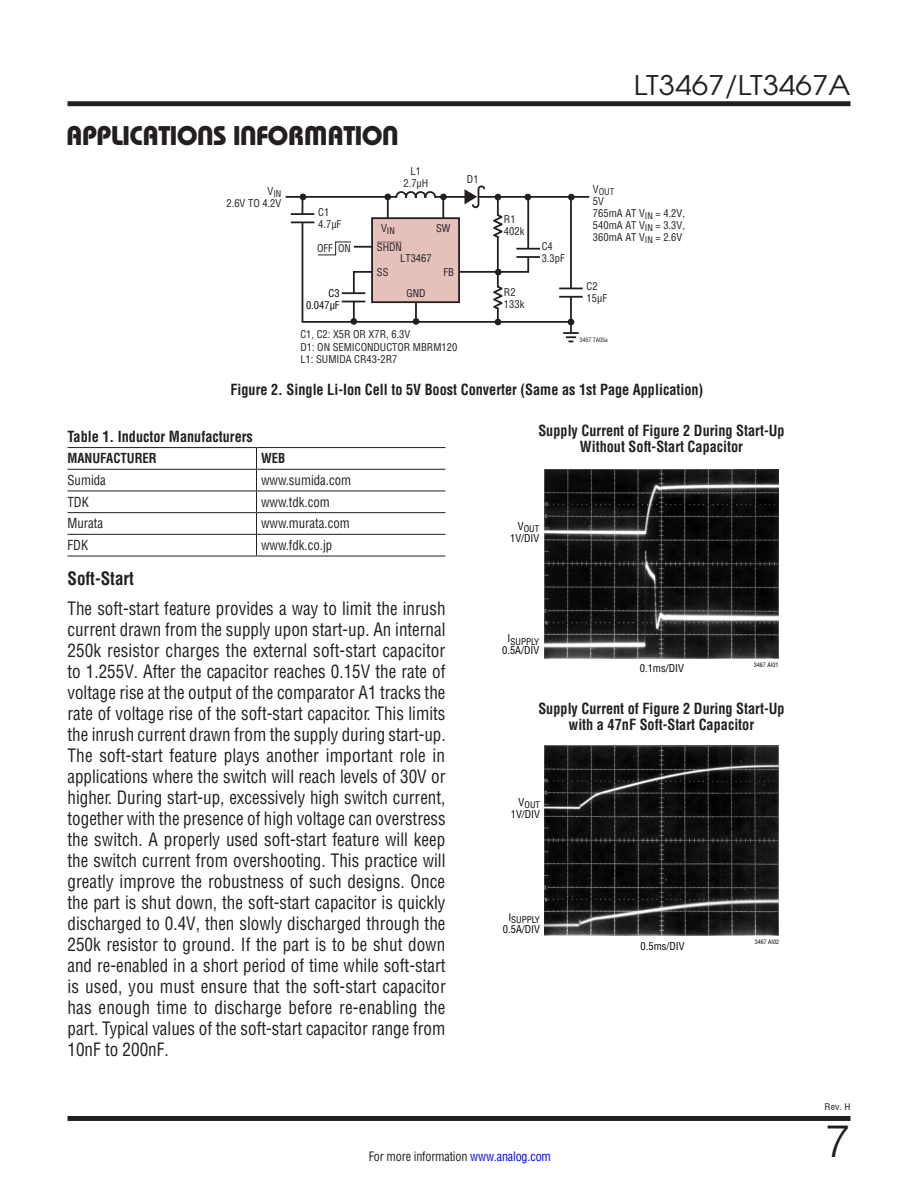
<style>
.page{position:relative;width:918px;height:1188px;background:#fff}
.page>*{position:absolute;margin:0;border:0;box-sizing:border-box;transform-origin:0 0}
.t1{font:300 45px "Linear Helvetica";color:#231f20}
.t2{font:27px "Linear Bauhaus";letter-spacing:-.02em;color:#231f20}
.t3{font:27px "Linear Avant Garde";color:#231f20;scale:1.1 1}
.t4{font:18px/21px "Linear Helv Cond";color:#231f20;text-align:justify;scale:.95 1}
.t5{font:700 18px "Linear Helv Cond";color:#231f20;scale:.95 1}
.t6{font:700 15px/16.5px "Linear Helv Cond";color:#231f20;text-align:center;scale:.95 1}
.t7{font:13.5px "Linear Helv Cond";color:#231f20;scale:.95 1}
.t8{font:700 13.5px "Linear Helv Cond";color:#231f20;scale:.95 1}
.t9{font:12.75px "Linear Helv Cond";letter-spacing:-.015em;color:#231f20;scale:.95 1}
.t10{font:10.5px/12px "Linear Helv Cond";color:#231f20}
.t11{font:10.5px/12px "Linear Helv Cond";color:#000;text-align:right}
.t12{font:10.5px "Linear Helv Cond Ovr";color:#231f20}
.t13{font:9px "Linear Helv Cond";color:#000}
.t14{font:9px "Linear Helv Cond";color:#231f20}
.t15{font:9px "Linear Helv Cond";color:#231f20;scale:1.1 1}
.t16{font:6px "Linear Helv Cond";color:#000}
.t17{font:6px "Linear Helv Cond";color:#231f20}
.s1{color:#00f}
</style>
<div class="page">
<div style="left:68px;top:1116px;width:782px;height:5px;background:#231f20"></div>
<div style="left:68px;top:101px;width:782px;height:5px;background:#231f20"></div>
<hr style="left:570px;top:197px;width:2px;height:139px;background:#231f20">
<hr style="left:286px;top:196px;width:303px;height:2px;background:#231f20">
<hr style="left:291px;top:213px;width:23px;height:2px;background:#231f20">
<hr style="left:291px;top:221px;width:23px;height:2px;background:#231f20">
<hr style="left:569px;top:333px;width:4px;height:10px;background:#b4b3b3">
<svg style="left:563px;top:332px;width:16px;height:10px"></svg>
<svg style="left:300px;top:185px;width:283px;height:140px"></svg>
<hr style="left:68px;top:491px;width:188px;height:1px;background:#231f20">
<hr style="left:68px;top:512px;width:188px;height:1px;background:#231f20">
<hr style="left:68px;top:534px;width:188px;height:1px;background:#231f20">
<hr style="left:68px;top:556px;width:188px;height:1px;background:#231f20">
<hr style="left:256px;top:491px;width:190px;height:1px;background:#231f20">
<hr style="left:256px;top:512px;width:190px;height:1px;background:#231f20">
<hr style="left:256px;top:534px;width:190px;height:1px;background:#231f20">
<hr style="left:256px;top:556px;width:190px;height:1px;background:#231f20">
<hr style="left:68px;top:469px;width:188px;height:1px;background:#231f20">
<svg style="left:256px;top:448px;width:1px;height:108px"></svg>
<hr style="left:256px;top:469px;width:190px;height:1px;background:#231f20">
<hr style="left:68px;top:447px;width:188px;height:1px;background:#231f20">
<hr style="left:256px;top:447px;width:190px;height:1px;background:#231f20">
<img style="left:544px;top:469px;width:234px;height:189px">
<img style="left:545px;top:746px;width:234px;height:190px">
<h2 class="t2" style="left:66px;top:119px;width:334px">APPLICATIONS INFORMATION</h2>
<p class="t14" style="left:268px;top:188px;width:15px"><sup>V</sup>IN</p>
<p class="t10" style="left:227px;top:197px;width:56px">2.6V TO 4.2V</p>
<p class="t10" style="left:404px;top:165px;width:26px;text-align:center">L1<br>2.7µH</p>
<p class="t10" style="left:318px;top:206px;width:25px">C1<br>4.7µF</p>
<p class="t14" style="left:381px;top:225px;width:15px"><sup>V</sup>IN</p>
<p class="t10" style="left:436px;top:222px;width:16px">SW</p>
<p class="t10" style="left:377px;top:266px;width:13px">SS</p>
<p class="t10" style="left:443px;top:266px;width:12px">FB</p>
<p class="t10" style="left:317px;top:242px;width:35px">OFF ON</p>
<p class="t12" style="left:377px;top:240px;width:27px">SHDN</p>
<p class="t11" style="left:306px;top:287px;width:35px">C3<br>0.047µF</p>
<p class="t10" style="left:400px;top:252px;width:33px">LT3467</p>
<p class="t10" style="left:406px;top:287px;width:21px">GND</p>
<p class="t10" style="left:300px;top:329px;width:158px">C1, C2: X5R OR X7R, 6.3V<br>D1: ON SEMICONDUCTOR MBRM120<br>L1: SUMIDA CR43-2R7</p>
<p class="t10" style="left:467px;top:173px;width:13px">D1</p>
<h2 class="t3" style="left:634px;top:68px;width:198px">LT3467/LT3467A</h2>
<p class="t10" style="left:504px;top:213px;width:22px">R1<br>402k</p>
<p class="t10" style="left:504px;top:286px;width:22px">R2<br>133k</p>
<p class="t10" style="left:542px;top:240px;width:25px">C4<br>3.3pF</p>
<p class="t14" style="left:593px;top:186px;width:23px"><sup>V</sup>OUT</p>
<p class="t10" style="left:593px;top:195px;width:94px">5V<br>765mA AT V<sub>IN</sub> = 4.2V,<br>540mA AT V<sub>IN</sub> = 3.3V,<br>360mA AT V<sub>IN</sub> = 2.6V</p>
<p class="t10" style="left:587px;top:280px;width:22px">C2<br>15µF</p>
<p class="t17" style="left:579px;top:336px;width:30px">3467 TA05a</p>
<p class="t6" style="left:230px;top:381px;width:499px">Figure 2. Single Li-Ion Cell to 5V Boost Converter (Same as 1st Page Application)</p>
<p class="t6" style="left:68px;top:428px;width:197px">Table 1. Inductor Manufacturers</p>
<p class="t8" style="left:68px;top:450px;width:96px">MANUFACTURER</p>
<p class="t8" style="left:261px;top:450px;width:27px">WEB</p>
<p class="t7" style="left:68px;top:472px;width:42px">Sumida</p>
<p class="t7" style="left:261px;top:472px;width:96px">www.sumida.com</p>
<p class="t7" style="left:68px;top:493px;width:24px">TDK</p>
<p class="t7" style="left:261px;top:493px;width:74px">www.tdk.com</p>
<p class="t7" style="left:68px;top:515px;width:39px">Murata</p>
<p class="t7" style="left:261px;top:515px;width:95px">www.murata.com</p>
<p class="t7" style="left:68px;top:537px;width:23px">FDK</p>
<p class="t7" style="left:261px;top:537px;width:77px">www.fdk.co.jp</p>
<p class="t5" style="left:68px;top:567px;width:72px">Soft-Start</p>
<p class="t4" style="left:68px;top:598px;width:400px">The soft-start feature provides a way to limit the inrush current drawn from the supply upon start-up. An internal 250k resistor charges the external soft-start capacitor to 1.255V. After the capacitor reaches 0.15V the rate of voltage rise at the output of the comparator A1 tracks the rate of voltage rise of the soft-start capacitor. This limits the inrush current drawn from the supply during start-up.<br>The soft-start feature plays another important role in applications where the switch will reach levels of 30V or higher. During start-up, excessively high switch current, together with the presence of high voltage can overstress the switch. A properly used soft-start feature will keep the switch current from overshooting. This practice will greatly improve the robustness of such designs. Once the part is shut down, the soft-start capacitor is quickly discharged to 0.4V, then slowly discharged through the 250k resistor to ground. If the part is to be shut down and re-enabled in a short period of time while soft-start is used, you must ensure that the soft-start capacitor has enough time to discharge before re-enabling the part. Typical values of the soft-start capacitor range from 10nF to 200nF.</p>
<p class="t6" style="left:538px;top:422px;width:261px">Supply Current of Figure 2 During Start-Up<br>Without Soft-Start Capacitor</p>
<p class="t13" style="left:518px;top:524px;width:23px"><sup>V</sup>OUT</p>
<p class="t11" style="left:510px;top:532px;width:31px">1V/DIV</p>
<p class="t13" style="left:508px;top:636px;width:33px"><sup>I</sup>SUPPLY</p>
<p class="t11" style="left:502px;top:644px;width:39px">0.5A/DIV</p>
<p class="t11" style="left:640px;top:662px;width:46px">0.1ms/DIV</p>
<p class="t16" style="left:754px;top:661px;width:26px">3467 AI01</p>
<p class="t6" style="left:538px;top:700px;width:261px">Supply Current of Figure 2 During Start-Up with a 47nF Soft-Start Capacitor</p>
<p class="t13" style="left:519px;top:800px;width:23px"><sup>V</sup>OUT</p>
<p class="t11" style="left:511px;top:808px;width:31px">1V/DIV</p>
<p class="t13" style="left:508px;top:914px;width:33px"><sup>I</sup>SUPPLY</p>
<p class="t11" style="left:503px;top:923px;width:39px">0.5A/DIV</p>
<p class="t11" style="left:641px;top:940px;width:46px">0.5ms/DIV</p>
<p class="t16" style="left:755px;top:938px;width:26px">3467 AI02</p>
<p class="t9" style="left:369px;top:1148px;width:193px">For more information <span class="s1">www.analog.com</span></p>
<p class="t15" style="left:825px;top:1102px;width:25px">Rev. H</p>
<h1 class="t1" style="left:825px;top:1113px;width:27px">7</h1>
</div>
